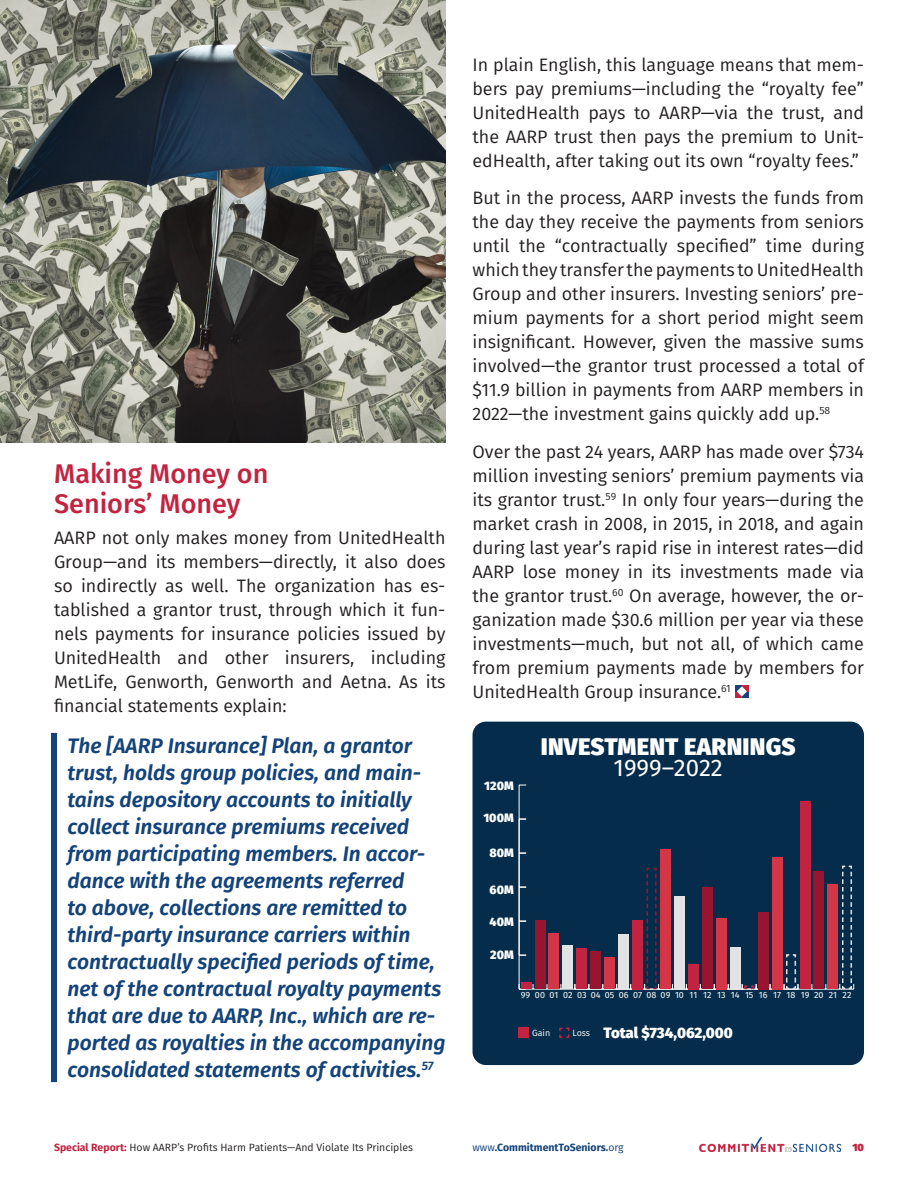
<style>
.page{position:relative;width:918px;height:1188px;background:#fff}
.page>*{position:absolute;margin:0;border:0;box-sizing:border-box;transform-origin:0 0}
.t1{font:500 27px/30px "Fira Sans";color:#c22340}
.body{font:800 24px "Fira Sans";letter-spacing:.01em;color:#fff}
.body-2{font:24px "Fira Sans";color:#fff}
.h3_-_pull_quote{font:italic 600 21px/27px "Fira Sans";color:#144379}
.body-3{font:18px/24px "Fira Sans";color:#231f20;text-align:justify}
.body-4{font:800 15px "Fira Sans";letter-spacing:-.005em;color:#fff}
.body-5{font:800 12.15px "Fira Sans";color:#fff}
.t2{font:10.5px "Fira Sans";color:#231f20}
.t3{font:700 10.5px "Fira Sans";color:#144379}
.t4{font:900 10.5px "Fira Sans";color:#c22340}
.body-6{font:9px "Fira Sans";color:#fff}
.body-7{font:9px "Fira Sans";color:#fff}
.s1{font-weight:700;color:#c22340}
.s2{font-weight:400}
</style>
<div class="page">
<img style="left:699px;top:1137px;width:142px;height:14px">
<div style="left:51px;top:733px;width:6px;height:349px;background:#144379"></div>
<div style="left:742px;top:691px;width:6px;height:7px;background:#144379"></div>
<div style="left:735px;top:691px;width:7px;height:7px;background:#c22340"></div>
<div style="left:735px;top:685px;width:7px;height:6px;background:#144379"></div>
<svg style="left:737px;top:685px;width:11px;height:12px"></svg>
<img style="left:0;top:0;width:446px;height:443px">
<div style="left:472px;top:722px;width:392px;height:343px;background:#052d4b;border-radius:14px"></div>
<hr style="left:519px;top:989px;width:279px;height:1px;background:#fff">
<hr style="left:575px;top:989px;width:279px;height:1px;background:#fff">
<hr style="left:519px;top:819px;width:1px;height:170px;background:#fff">
<svg style="left:519px;top:984px;width:7px;height:6px"></svg>
<hr style="left:519px;top:785px;width:1px;height:170px;background:#fff">
<div style="left:521px;top:983px;width:10px;height:6px;background:#c22340"></div>
<div style="left:535px;top:921px;width:10px;height:68px;background:#97152e"></div>
<div style="left:549px;top:934px;width:10px;height:55px;background:#d23647"></div>
<div style="left:563px;top:945px;width:10px;height:44px;background:#e1e2e4"></div>
<div style="left:577px;top:948px;width:10px;height:41px;background:#c22340"></div>
<div style="left:591px;top:951px;width:10px;height:38px;background:#97152e"></div>
<div style="left:605px;top:958px;width:10px;height:31px;background:#d23647"></div>
<div style="left:619px;top:934px;width:10px;height:55px;background:#e1e2e4"></div>
<div style="left:633px;top:920px;width:10px;height:69px;background:#c22340"></div>
<svg style="left:644px;top:867px;width:15px;height:123px"></svg>
<div style="left:661px;top:849px;width:10px;height:140px;background:#d23647"></div>
<div style="left:674px;top:896px;width:10px;height:93px;background:#e1e2e4"></div>
<div style="left:688px;top:964px;width:10px;height:25px;background:#c22340"></div>
<div style="left:702px;top:888px;width:10px;height:101px;background:#97152e"></div>
<div style="left:716px;top:918px;width:10px;height:71px;background:#d23647"></div>
<div style="left:730px;top:947px;width:10px;height:42px;background:#e1e2e4"></div>
<svg style="left:742px;top:984px;width:15px;height:5px"></svg>
<div style="left:758px;top:912px;width:10px;height:77px;background:#97152e"></div>
<div style="left:772px;top:857px;width:10px;height:132px;background:#d23647"></div>
<svg style="left:784px;top:954px;width:15px;height:36px"></svg>
<div style="left:800px;top:801px;width:10px;height:188px;background:#c22340"></div>
<div style="left:814px;top:872px;width:10px;height:117px;background:#97152e"></div>
<div style="left:828px;top:884px;width:10px;height:105px;background:#d23647"></div>
<svg style="left:839px;top:865px;width:15px;height:125px"></svg>
<div style="left:519px;top:1028px;width:10px;height:10px;background:#c22340"></div>
<svg style="left:559px;top:1027px;width:11px;height:11px"></svg>
<p class="t1" style="left:54px;top:459px;width:216px">Making Money on<br>Seniors’ Money</p>
<p class="body-3" style="left:54px;top:525px;width:393px">AARP not only makes money from UnitedHealth Group—and its members—directly, it also does so indirectly as well. The organization has es&shy;tablished a grantor trust, through which it fun&shy;nels payments for insurance policies issued by UnitedHealth and other insurers, including MetLife, Genworth, Genworth and Aetna. As its financial statements explain:</p>
<p class="h3_-_pull_quote" style="left:68px;top:731px;width:379px">The [AARP Insurance] Plan, a grantor trust, holds group policies, and main&shy;tains depository accounts to initially collect insurance premiums received from participating members. In accor&shy;dance with the agreements referred<br>to above, collections are remitted to third-party insurance carriers within contractually specified periods of time, net of the contractual royalty payments that are due to AARP, Inc., which are re&shy;ported as royalties in the accompanying consolidated statements of activities.<sup>57</sup></p>
<p class="body-3" style="left:472px;top:52px;width:393px">In plain English, this language means that mem&shy;bers pay premiums—including the “royalty fee” UnitedHealth pays to AARP—via the trust, and the AARP trust then pays the premium to Unit&shy;edHealth, after taking out its own “royalty fees.”</p>
<p class="body-3" style="left:472px;top:186px;width:393px">But in the process, AARP invests the funds from the day they receive the payments from seniors until the “contractually specified” time during which they transfer the payments to UnitedHealth Group and other insurers. Investing seniors’ pre&shy;mium payments for a short period might seem insignificant. However, given the massive sums involved—the grantor trust processed a total of $11.9 billion in payments from AARP members in 2022—the investment gains quickly add up.<sup>58</sup></p>
<p class="body-3" style="left:472px;top:439px;width:393px">Over the past 24 years, AARP has made over $734 million investing seniors’ premium payments via its grantor trust.<sup>59</sup> In only four years—during the market crash in 2008, in 2015, in 2018, and again during last year’s rapid rise in interest rates—did AARP lose money in its investments made via the grantor trust.<sup>60</sup> On average, however, the or&shy;ganization made $30.6 million per year via these investments—much, but not all, of which came from premium payments made by members for UnitedHealth Group insurance.<sup>61</sup></p>
<p class="body" style="left:541px;top:725px;width:256px">INVESTMENT EARNINGS</p>
<p class="body-2" style="left:614px;top:751px;width:111px">1999–2022</p>
<p class="body-5" style="left:484px;top:775px;width:31px">120M</p>
<p class="body-5" style="left:483px;top:807px;width:32px">100M</p>
<p class="body-5" style="left:489px;top:842px;width:26px">80M</p>
<p class="body-5" style="left:490px;top:879px;width:26px">60M</p>
<p class="body-5" style="left:490px;top:911px;width:26px">40M</p>
<p class="body-5" style="left:490px;top:944px;width:25px">20M</p>
<p class="body-6" style="left:521px;top:988px;width:11px">99</p>
<p class="body-6" style="left:535px;top:988px;width:12px">00</p>
<p class="body-6" style="left:550px;top:988px;width:10px">01</p>
<p class="body-6" style="left:563px;top:988px;width:11px">02</p>
<p class="body-6" style="left:577px;top:988px;width:11px">03</p>
<p class="body-6" style="left:591px;top:988px;width:11px">04</p>
<p class="body-6" style="left:605px;top:988px;width:11px">05</p>
<p class="body-6" style="left:619px;top:988px;width:11px">06</p>
<p class="body-6" style="left:633px;top:988px;width:11px">07</p>
<p class="body-6" style="left:647px;top:988px;width:11px">08</p>
<p class="body-6" style="left:661px;top:988px;width:11px">09</p>
<p class="body-6" style="left:675px;top:988px;width:10px">10</p>
<p class="body-6" style="left:690px;top:988px;width:9px">11</p>
<p class="body-6" style="left:703px;top:988px;width:10px">12</p>
<p class="body-6" style="left:717px;top:988px;width:10px">13</p>
<p class="body-6" style="left:731px;top:988px;width:10px">14</p>
<p class="body-6" style="left:745px;top:988px;width:10px">15</p>
<p class="body-6" style="left:759px;top:988px;width:10px">16</p>
<p class="body-6" style="left:773px;top:988px;width:9px">17</p>
<p class="body-6" style="left:787px;top:988px;width:10px">18</p>
<p class="body-6" style="left:801px;top:988px;width:10px">19</p>
<p class="body-6" style="left:814px;top:988px;width:11px">20</p>
<p class="body-6" style="left:829px;top:988px;width:10px">21</p>
<p class="body-6" style="left:843px;top:988px;width:10px">22</p>
<p class="body-7" style="left:532px;top:1026px;width:20px">Gain</p>
<p class="body-7" style="left:572px;top:1026px;width:19px">Loss</p>
<p class="body-4" style="left:604px;top:1019px;width:131px">Total $734,062,000</p>
<p class="t2" style="left:54px;top:1140px;width:360px"><span class="s1">Special Report:</span> How AARP’s Profits Harm Patients—And Violate Its Principles</p>
<p class="t3" style="left:472px;top:1139px;width:153px"><span class="s2">www</span>.CommitmentToSeniors.<span class="s2">org</span></p>
<p class="t4" style="left:852px;top:1138px;width:13px">10</p>
</div>
